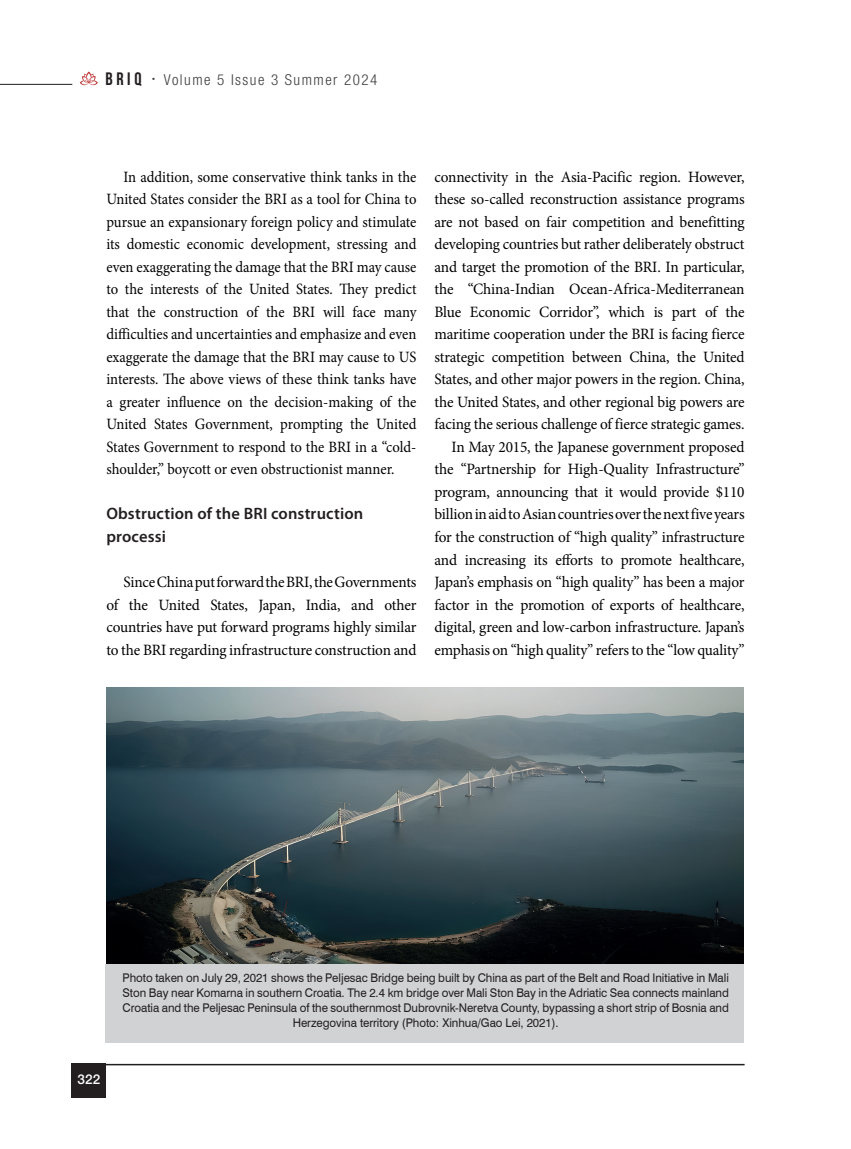
<style>
.page{position:relative;width:851px;height:1149px;background:#fff}
.page>*{position:absolute;margin:0;border:0;box-sizing:border-box;transform-origin:0 0}
.Mak_arabaslık_KIRMIZI_MT{font:600 16.5px/22.5px "Myriad Pro";letter-spacing:.01em;color:#231f20}
.Mak_arabaslık_KIRMIZI_MT-2{font:15.75px/22.5px "Minion Pro";letter-spacing:-.01em;color:#000001;text-align:justify}
.Mak_arabaslık_KIRMIZI_MT-3{font:15.75px/22.5px "Minion Pro";letter-spacing:-.01em;color:#000001;text-align:justify;scale:.93 1}
.t1{font:300 condensed 15px "Helvetica Neue LT Com";letter-spacing:.1em;color:#3e3e3f}
.t2{font:500 13.5px "Helvetica Neue LT Pro";color:#fff}
.FOTOĞRAF_ALTI_-_Yazı_swis{font:12px/15px "Swiss 721 BT";letter-spacing:-.005em;color:#231f20;text-align:center;scale:.96 1}
.s1{font-family:"Bebas Neue";font-weight:700;font-stretch:normal;font-size:18px;color:#231f20}
</style>
<div class="page">
<hr style="left:72px;top:1063px;width:672px;height:1px;background:#231f20">
<hr style="left:0;top:84px;width:72px;height:1px;background:#231f20">
<svg style="left:80px;top:71px;width:18px;height:14px"></svg>
<div style="left:72px;top:1063px;width:34px;height:34px;background:#231f20"></div>
<div style="left:105px;top:963px;width:638px;height:79px;background:#d1d2d4"></div>
<img style="left:107px;top:687px;width:636px;height:276px">
<p class="t1" style="left:105px;top:71px;width:273px"><span class="s1">BRIq</span> <sup>•</sup> Volume 5 Issue 3 Summer 2024</p>
<p class="Mak_arabaslık_KIRMIZI_MT-3" style="left:106px;top:165px;width:335px;text-indent:17px">In addition, some conservative think tanks in the United States consider the BRI as a tool for China to pursue an expansionary foreign policy and stimulate its domestic economic development, stressing and even exaggerating the damage that the BRI may cause to the interests of the United States. They predict that the construction of the BRI will face many difficulties and uncertainties and emphasize and even exaggerate the damage that the BRI may cause to US interests. The above views of these think tanks have a greater influence on the decision-making of the United States Government, prompting the United States Government to respond to the BRI in a “cold&shy;shoulder,” boycott or even obstructionist manner.</p>
<p class="Mak_arabaslık_KIRMIZI_MT" style="left:106px;top:502px;width:258px">Obstruction of the BRI construction processi</p>
<p class="Mak_arabaslık_KIRMIZI_MT-2" style="left:106px;top:570px;width:311px;text-indent:17px">Since China put forward the BRI, the Governments of the United States, Japan, India, and other countries have put forward programs highly similar to the BRI regarding infrastructure construction and</p>
<p class="Mak_arabaslık_KIRMIZI_MT-2" style="left:434px;top:165px;width:311px">connectivity in the Asia-Pacific region. However, these so-called reconstruction assistance programs are not based on fair competition and benefitting developing countries but rather deliberately obstruct and target the promotion of the BRI. In particular, the “China-Indian Ocean-Africa-Mediterranean Blue Economic Corridor”, which is part of the maritime cooperation under the BRI is facing fierce strategic competition between China, the United States, and other major powers in the region. China, the United States, and other regional big powers are facing the serious challenge of fierce strategic games.</p>
<p class="Mak_arabaslık_KIRMIZI_MT-2" style="left:434px;top:435px;width:311px;text-indent:17px">In May 2015, the Japanese government proposed the “Partnership for High-Quality Infrastructure” program, announcing that it would provide $110 billion in aid to Asian countries over the next five years for the construction of “high quality” infrastructure and increasing its efforts to promote healthcare, Japan’s emphasis on “high quality” has been a major factor in the promotion of exports of healthcare, digital, green and low-carbon infrastructure. Japan’s emphasis on “high quality” refers to the “low quality”</p>
<p class="t2" style="left:78px;top:1070px;width:24px">322</p>
<p class="FOTOĞRAF_ALTI_-_Yazı_swis" style="left:122px;top:969px;width:633px">Photo taken on July 29, 2021 shows the Peljesac Bridge being built by China as part of the Belt and Road Initiative in Mali Ston Bay near Komarna in southern Croatia. The 2.4 km bridge over Mali Ston Bay in the Adriatic Sea connects mainland Croatia and the Peljesac Peninsula of the southernmost Dubrovnik-Neretva County, bypassing a short strip of Bosnia and Herzegovina territory (Photo: Xinhua/Gao Lei, 2021).</p>
</div>
